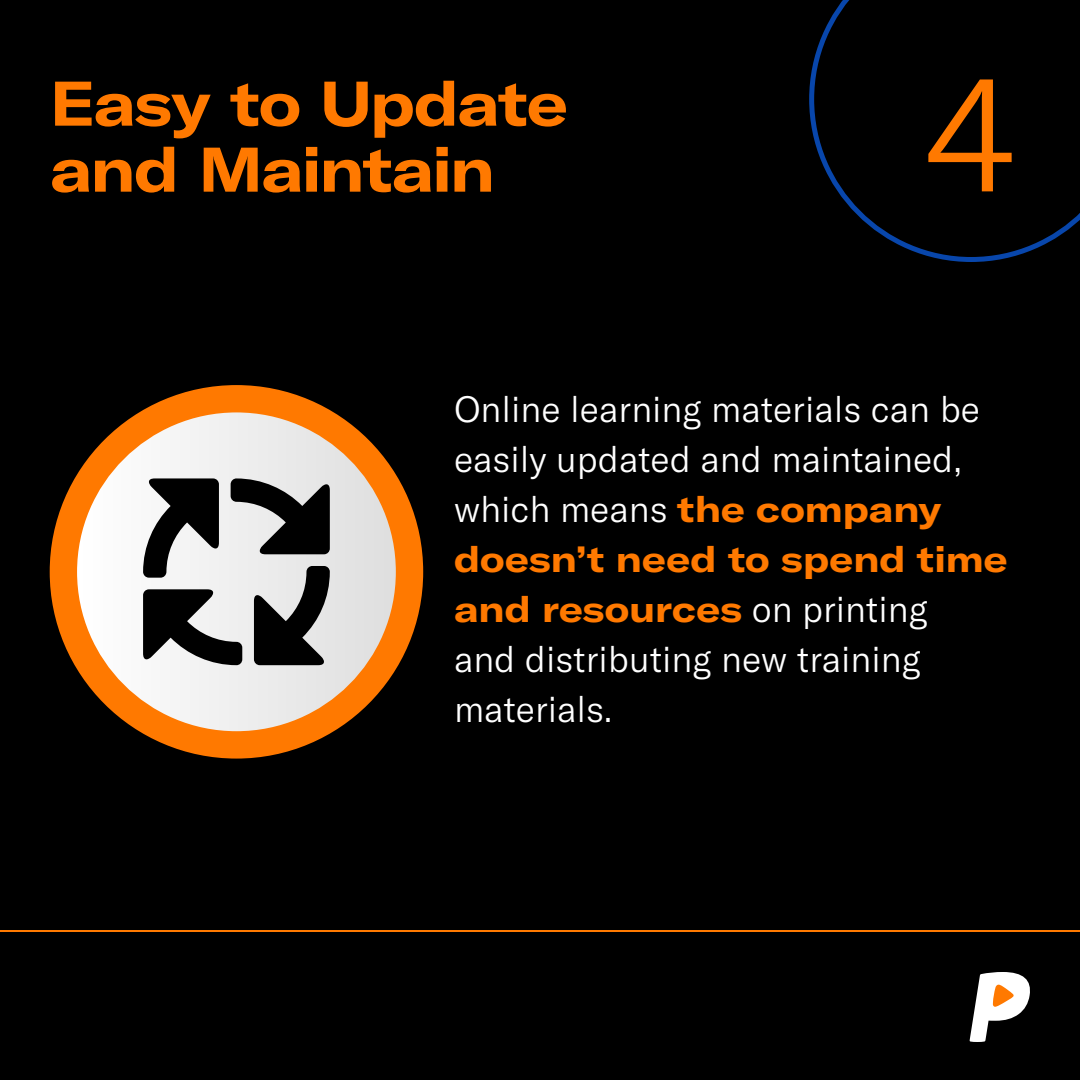
<style>
.page{position:relative;width:1080px;height:1080px;background:#000}
.page>*{position:absolute;margin:0;border:0;box-sizing:border-box;transform-origin:0 0}
.t1{font:300 161px "GT America";color:#ff7900}
.t2{font:700 expanded 62px/66px "GT America";letter-spacing:-.025em;color:#ff7900}
.text{font:300 36px/50px "GT America";color:#fff}
.s1{font-weight:700;font-stretch:expanded;color:#ff7900}
</style>
<div class="page">
<svg style="left:970px;top:972px;width:60px;height:70px"></svg>
<hr style="left:0;top:930px;width:1080px;height:2px;background:#ff7900">
<svg style="left:809px;top:0;width:271px;height:262px"></svg>
<div style="left:50px;top:385px;width:373px;height:374px;background:#ff7900;border-radius:50%"></div>
<div style="left:77px;top:412px;width:319px;height:319px;background:linear-gradient(to right,#fffefe,#dedddc);border-radius:159px"></div>
<svg style="left:143px;top:478px;width:76px;height:100px;background:#656565"></svg>
<svg style="left:231px;top:478px;width:99px;height:76px;background:#616161"></svg>
<svg style="left:254px;top:566px;width:76px;height:99px;background:#5f5f5f"></svg>
<svg style="left:143px;top:589px;width:99px;height:76px;background:#636363"></svg>
<p class="t2" style="left:50px;top:70px;width:519px">Easy to Update and Maintain</p>
<p class="t1" style="left:925px;top:41px;width:95px">4</p>
<p class="text" style="left:454px;top:385px;width:555px">Online learning materials can be easily updated and maintained, which means <span class="s1">the company doesn’t need to spend time and resources</span> on printing<br>and distributing new training materials.</p>
</div>
